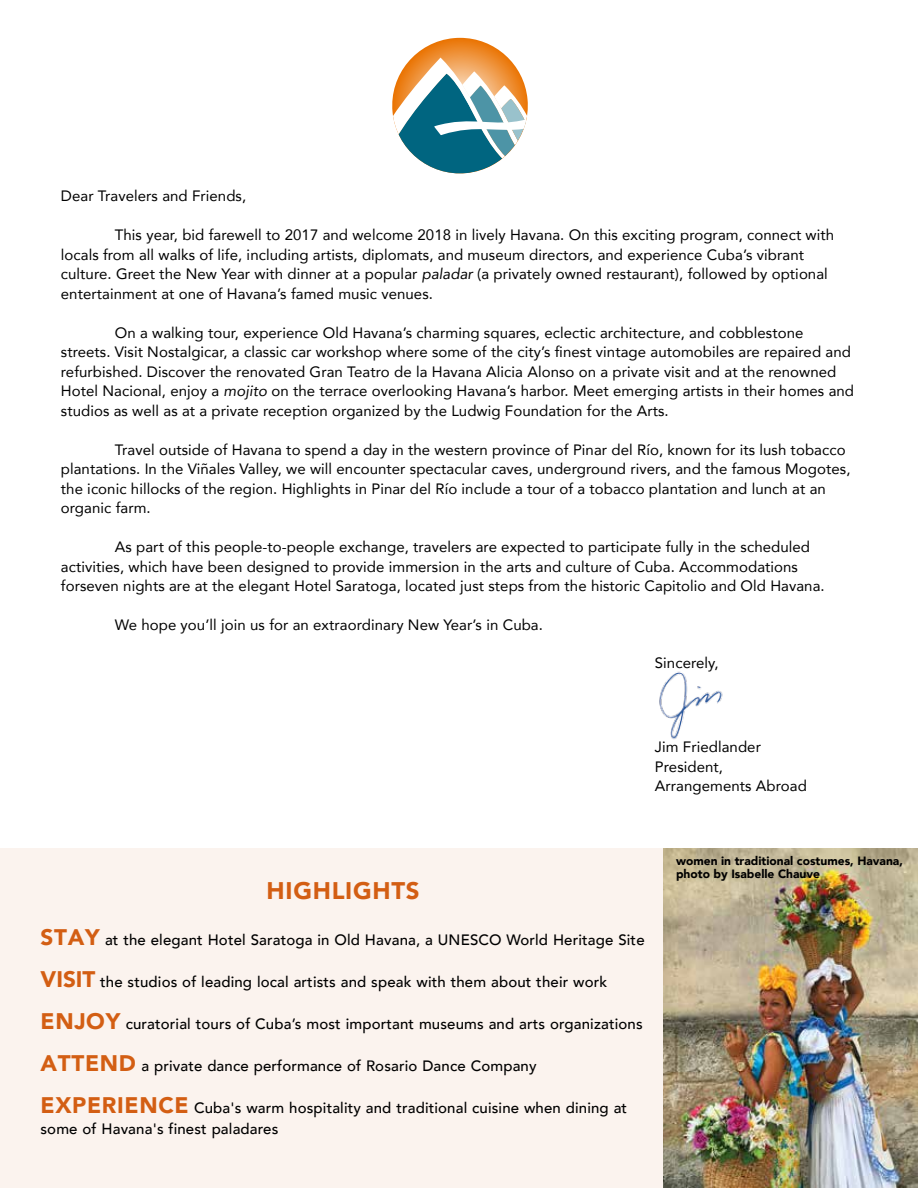
<style>
.page{position:relative;width:918px;height:1188px;background:#fff}
.page>*{position:absolute;margin:0;border:0;box-sizing:border-box;transform-origin:0 0}
.t1{font:900 24px "Avenir";letter-spacing:.03em;color:#d35e13}
.t2{font:15px/19.5px "Avenir";letter-spacing:.005em;color:#000}
.t3{font:500 15px/21px "Avenir";letter-spacing:.01em;color:#000}
.t4{font:900 12px/13.5px "Avenir";color:#000}
.s1{font-style:italic}
.s2{font-weight:900;font-size:22.5px;color:#d35e13}
</style>
<div class="page">
<div style="left:0;top:849px;width:918px;height:339px;background:#fbf2ec"></div>
<img style="left:659px;top:671px;width:64px;height:69px">
<img style="left:663px;top:849px;width:255px;height:339px">
<svg style="left:392px;top:38px;width:136px;height:136px"></svg>
<p class="t2" style="left:61px;top:186px;width:187px">Dear Travelers and Friends,</p>
<p class="t2" style="left:61px;top:225px;width:775px;text-indent:54px">This year, bid farewell to 2017 and welcome 2018 in lively Havana. On this exciting program, connect with locals from all walks of life, including artists, diplomats, and museum directors, and experience Cuba’s vibrant culture. Greet the New Year with dinner at a popular <span class="s1">paladar</span> (a privately owned restaurant), followed by optional entertainment at one of Havana’s famed music venues.</p>
<p class="t2" style="left:61px;top:322px;width:795px;text-indent:54px">On a walking tour, experience Old Havana’s charming squares, eclectic architecture, and cobblestone streets. Visit Nostalgicar, a classic car workshop where some of the city’s finest vintage automobiles are repaired and refurbished. Discover the renovated Gran Teatro de la Havana Alicia Alonso on a private visit and at the renowned Hotel Nacional, enjoy a <span class="s1">mojito</span> on the terrace overlooking Havana’s harbor. Meet emerging artists in their homes and studios as well as at a private reception organized by the Ludwig Foundation for the Arts.</p>
<p class="t2" style="left:61px;top:439px;width:791px;text-indent:54px">Travel outside of Havana to spend a day in the western province of Pinar del Río, known for its lush tobacco plantations. In the Viñales Valley, we will encounter spectacular caves, underground rivers, and the famous Mogotes, the iconic hillocks of the region. Highlights in Pinar del Río include a tour of a tobacco plantation and lunch at an organic farm.</p>
<p class="t2" style="left:61px;top:537px;width:765px;text-indent:54px">As part of this people-to-people exchange, travelers are expected to participate fully in the scheduled activities, which have been designed to provide immersion in the arts and culture of Cuba. Accommodations forseven nights are at the elegant Hotel Saratoga, located just steps from the historic Capitolio and Old Havana.</p>
<p class="t2" style="left:115px;top:615px;width:430px">We hope you’ll join us for an extraordinary New Year’s in Cuba.</p>
<p class="t2" style="left:655px;top:652px;width:65px">Sincerely,</p>
<p class="t2" style="left:655px;top:737px;width:153px">Jim Friedlander<br>President,<br>Arrangements Abroad</p>
<h1 class="t1" style="left:267px;top:870px;width:155px">HIGHLIGHTS</h1>
<p class="t3" style="left:40px;top:928px;width:606px"><span class="s2">STAY</span> at the elegant Hotel Saratoga in Old Havana, a UNESCO World Heritage Site</p>
<p class="t3" style="left:40px;top:970px;width:568px"><span class="s2">VISIT</span> the studios of leading local artists and speak with them about their work</p>
<p class="t3" style="left:40px;top:1012px;width:604px"><span class="s2">ENJOY</span> curatorial tours of Cuba’s most important museums and arts organizations</p>
<p class="t3" style="left:40px;top:1054px;width:498px"><span class="s2">ATTEND</span> a private dance performance of Rosario Dance Company</p>
<p class="t3" style="left:40px;top:1096px;width:588px"><span class="s2">EXPERIENCE</span> Cuba's warm hospitality and traditional cuisine when dining at some of Havana's finest paladares</p>
<p class="t4" style="left:676px;top:854px;width:228px">women in traditional costumes, Havana, photo by Isabelle Chauve</p>
</div>
